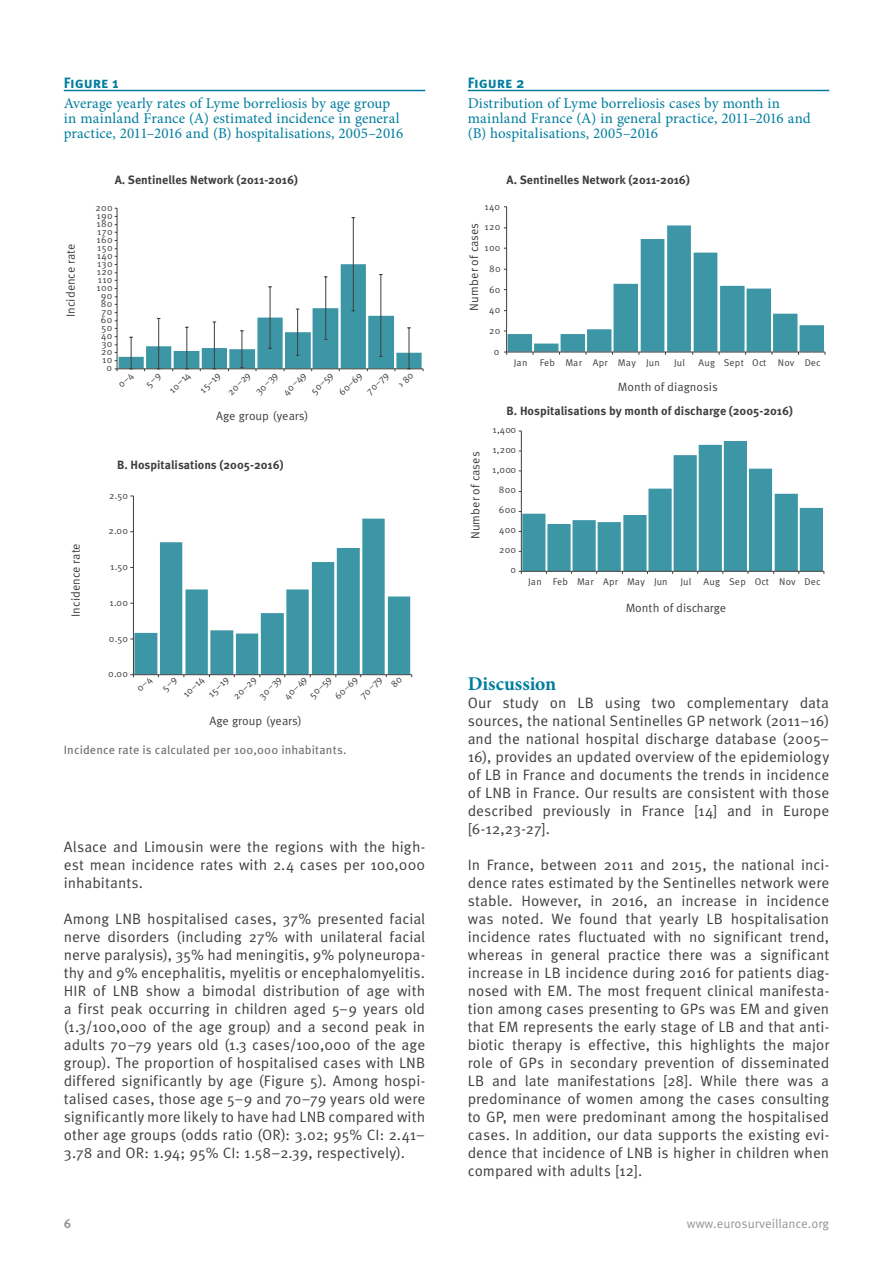
<style>
.page{position:relative;width:893px;height:1263px;background:#fff}
.page>*{position:absolute;margin:0;border:0;box-sizing:border-box;transform-origin:0 0}
.t1{font:700 19.5px "Minion Pro";color:#007d9f}
.t2{font:15px/18px "Meta Pro";letter-spacing:.005em;color:#3e3e3f;text-align:justify}
.t3{font:15px/15px "Minion Pro";letter-spacing:.005em;color:#007d9f}
.t4{font:700 15px "Meta Pro";letter-spacing:-.005em;color:#007d9f}
.t5{font:12.75px "Meta Pro";color:#939598}
.t6{font:700 12.75px "Meta Pro";color:#939598}
.t7{font:700 12px "Meta Pro";color:#3e3e3f}
.t8{font:12px "Meta Pro";color:#3e3e3f}
.t9{font:12px "Meta Pro";letter-spacing:.01em;color:#6c6d70}
.t10{font:9.75px/20.9px "Meta Pro";letter-spacing:.03em;color:#3e3e3f}
</style>
<div class="page">
<hr style="left:64px;top:90px;width:361px;height:1px;background:#007d9f">
<hr style="left:353px;top:218px;width:1px;height:46px;background:#3e3e3f">
<hr style="left:117px;top:208px;width:1px;height:161px;background:#3e3e3f">
<hr style="left:133px;top:496px;width:1px;height:179px;background:#3e3e3f">
<hr style="left:468px;top:90px;width:361px;height:1px;background:#007d9f">
<hr style="left:506px;top:207px;width:1px;height:145px;background:#3e3e3f">
<svg style="left:504px;top:225px;width:322px;height:130px"></svg>
<hr style="left:521px;top:431px;width:1px;height:140px;background:#3e3e3f">
<svg style="left:519px;top:441px;width:305px;height:133px"></svg>
<svg style="left:115px;top:264px;width:309px;height:108px"></svg>
<svg style="left:130px;top:519px;width:282px;height:159px"></svg>
<p class="t4" style="left:64px;top:73px;width:57px">Figure 1</p>
<p class="t3" style="left:64px;top:96px;width:341px">Average yearly rates of Lyme borreliosis by age group in mainland France (A) estimated incidence in general practice, 2011–2016 and (B) hospitalisations, 2005–2016</p>
<p class="t7" style="left:115px;top:172px;width:185px">A. Sentinelles Network (2011-2016)</p>
<p class="t10" style="left:95px;top:197px;width:19px">200</p>
<p class="t8" style="left:63px;top:317px;width:75px;rotate:-90deg">Incidence rate</p>
<p class="t8" style="left:68px;top:617px;width:75px;rotate:-90deg">Incidence rate</p>
<p class="t10" style="left:97px;top:205px;width:18px">190</p>
<p class="t10" style="left:97px;top:213px;width:18px">180</p>
<p class="t10" style="left:97px;top:221px;width:17px">170</p>
<p class="t10" style="left:97px;top:229px;width:18px">160</p>
<p class="t10" style="left:97px;top:237px;width:17px">150</p>
<p class="t10" style="left:97px;top:245px;width:17px">140</p>
<p class="t10" style="left:97px;top:253px;width:17px">130</p>
<p class="t10" style="left:97px;top:261px;width:17px">120</p>
<p class="t10" style="left:98px;top:269px;width:16px">110</p>
<p class="t10" style="left:97px;top:277px;width:18px">100</p>
<p class="t10" style="left:101px;top:285px;width:13px">90</p>
<p class="t10" style="left:101px;top:294px;width:13px">80</p>
<p class="t10" style="left:102px;top:302px;width:12px">70</p>
<p class="t10" style="left:101px;top:310px;width:13px">60</p>
<p class="t10" style="left:102px;top:318px;width:12px">50</p>
<p class="t10" style="left:101px;top:326px;width:13px">40</p>
<p class="t10" style="left:101px;top:334px;width:13px">30</p>
<p class="t10" style="left:101px;top:342px;width:13px">20</p>
<p class="t10" style="left:102px;top:350px;width:12px">10</p>
<p class="t10" style="left:106px;top:358px;width:7px">0</p>
<p class="t10" style="left:149px;top:370px;width:27px;text-indent:-12px;rotate:-45deg">5–9<br>10–14</p>
<p class="t10" style="left:207px;top:371px;width:29px;text-indent:-18px;rotate:-45deg">15–19<br>20–29</p>
<p class="t10" style="left:250px;top:386px;width:29px;rotate:-45deg">30–39</p>
<p class="t10" style="left:277px;top:386px;width:29px;rotate:-45deg">40–49</p>
<p class="t10" style="left:305px;top:385px;width:28px;rotate:-45deg">50–59</p>
<p class="t10" style="left:348px;top:373px;width:29px;line-height:18.9px;text-indent:-20px;rotate:-45deg">60–69<br>70–79</p>
<p class="t8" style="left:216px;top:409px;width:94px">Age group (years)</p>
<p class="t7" style="left:117px;top:457px;width:168px">B. Hospitalisations (2005-2016)</p>
<p class="t10" style="left:109px;top:485px;width:21px">2.50</p>
<p class="t10" style="left:108px;top:521px;width:21px">2.00</p>
<p class="t10" style="left:110px;top:557px;width:19px">1.50</p>
<p class="t10" style="left:110px;top:592px;width:20px">1.00</p>
<p class="t10" style="left:109px;top:628px;width:21px">0.50</p>
<p class="t10" style="left:108px;top:664px;width:22px">0.00</p>
<p class="t10" style="left:164px;top:675px;width:27px;line-height:19.2px;text-indent:-10px;rotate:-45deg">5–9<br>10–14</p>
<p class="t10" style="left:215px;top:677px;width:29px;line-height:19.4px;text-indent:-16px;rotate:-45deg">15–19<br>20–29</p>
<p class="t10" style="left:253px;top:690px;width:29px;rotate:-45deg">30–39</p>
<p class="t10" style="left:278px;top:690px;width:29px;rotate:-45deg">40–49</p>
<p class="t10" style="left:304px;top:690px;width:28px;rotate:-45deg">50–59</p>
<p class="t10" style="left:343px;top:679px;width:29px;line-height:17.2px;text-indent:-19px;rotate:-45deg">60–69<br>70–79</p>
<p class="t8" style="left:209px;top:713px;width:94px">Age group (years)</p>
<p class="t9" style="left:64px;top:742px;width:284px">Incidence rate is calculated per 100,000 inhabitants.</p>
<p class="t2" style="left:64px;top:838px;width:363px">Alsace and Limousin were the regions with the high&shy;est mean incidence rates with 2.4 cases per 100,000 inhabitants.</p>
<p class="t2" style="left:64px;top:910px;width:363px">Among LNB hospitalised cases, 37% presented facial nerve disorders (including 27% with unilateral facial nerve paralysis), 35% had meningitis, 9% polyneuropa&shy;thy and 9% encephalitis, myelitis or encephalomyelitis.<br>HIR of LNB show a bimodal distribution of age with a first peak occurring in children aged 5–9 years old (1.3/100,000 of the age group) and a second peak in adults 70–79 years old (1.3 cases/100,000 of the age group). The proportion of hospitalised cases with LNB differed significantly by age (Figure 5). Among hospi&shy;talised cases, those age 5–9 and 70–79 years old were significantly more likely to have had LNB compared with other age groups (odds ratio (OR): 3.02; 95% CI: 2.41– 3.78 and OR: 1.94; 95% CI: 1.58–2.39, respectively).</p>
<p class="t4" style="left:468px;top:73px;width:58px">Figure 2</p>
<p class="t3" style="left:468px;top:96px;width:344px">Distribution of Lyme borreliosis cases by month in mainland France (A) in general practice, 2011–2016 and (B) hospitalisations, 2005–2016</p>
<p class="t7" style="left:507px;top:172px;width:185px">A. Sentinelles Network (2011-2016)</p>
<p class="t10" style="left:484px;top:196px;width:17px">140</p>
<p class="t8" style="left:466px;top:311px;width:89px;rotate:-90deg">Number of cases</p>
<p class="t10" style="left:484px;top:217px;width:17px">120</p>
<p class="t10" style="left:484px;top:238px;width:18px">100</p>
<p class="t10" style="left:489px;top:258px;width:13px">80</p>
<p class="t10" style="left:489px;top:279px;width:13px">60</p>
<p class="t10" style="left:489px;top:300px;width:13px">40</p>
<p class="t10" style="left:489px;top:320px;width:13px">20</p>
<p class="t10" style="left:494px;top:341px;width:7px">0</p>
<p class="t10" style="left:514px;top:353px;width:147px">Jan Feb Mar Apr May Jun</p>
<p class="t10" style="left:674px;top:353px;width:12px">Jul</p>
<p class="t10" style="left:698px;top:353px;width:124px">Aug Sept Oct Nov Dec</p>
<p class="t8" style="left:618px;top:379px;width:102px">Month of diagnosis</p>
<p class="t7" style="left:507px;top:403px;width:288px">B. Hospitalisations by month of discharge (2005-2016)</p>
<p class="t8" style="left:468px;top:539px;width:89px;rotate:-90deg">Number of cases</p>
<p class="t10" style="left:492px;top:420px;width:25px">1,400</p>
<p class="t10" style="left:492px;top:440px;width:25px">1,200</p>
<p class="t10" style="left:492px;top:460px;width:26px">1,000</p>
<p class="t10" style="left:499px;top:480px;width:19px">800</p>
<p class="t10" style="left:499px;top:500px;width:19px">600</p>
<p class="t10" style="left:499px;top:520px;width:19px">400</p>
<p class="t10" style="left:499px;top:540px;width:19px">200</p>
<p class="t10" style="left:511px;top:560px;width:7px">0</p>
<p class="t10" style="left:528px;top:571px;width:141px">Jan Feb Mar Apr May Jun</p>
<p class="t10" style="left:680px;top:571px;width:12px">Jul</p>
<p class="t10" style="left:704px;top:571px;width:119px">Aug Sep Oct Nov Dec</p>
<p class="t8" style="left:626px;top:600px;width:102px">Month of discharge</p>
<h1 class="t1" style="left:468px;top:670px;width:90px">Discussion</h1>
<p class="t2" style="left:468px;top:694px;width:363px">Our study on LB using two complementary data sources, the national Sentinelles GP network (2011–16) and the national hospital discharge database (2005– 16), provides an updated overview of the epidemiology of LB in France and documents the trends in incidence of LNB in France. Our results are consistent with those described previously in France [14] and in Europe [6-12,23-27].</p>
<p class="t2" style="left:468px;top:856px;width:363px">In France, between 2011 and 2015, the national inci&shy;dence rates estimated by the Sentinelles network were stable. However, in 2016, an increase in incidence was noted. We found that yearly LB hospitalisation incidence rates fluctuated with no significant trend, whereas in general practice there was a significant increase in LB incidence during 2016 for patients diag&shy;nosed with EM. The most frequent clinical manifesta&shy;tion among cases presenting to GPs was EM and given that EM represents the early stage of LB and that anti&shy;biotic therapy is effective, this highlights the major role of GPs in secondary prevention of disseminated LB and late manifestations [28]. While there was a predominance of women among the cases consulting to GP, men were predominant among the hospitalised cases. In addition, our data supports the existing evi&shy;dence that incidence of LNB is higher in children when compared with adults [12].</p>
<p class="t6" style="left:64px;top:1215px;width:9px">6</p>
<p class="t5" style="left:687px;top:1215px;width:144px">www.eurosurveillance.org</p>
</div>
